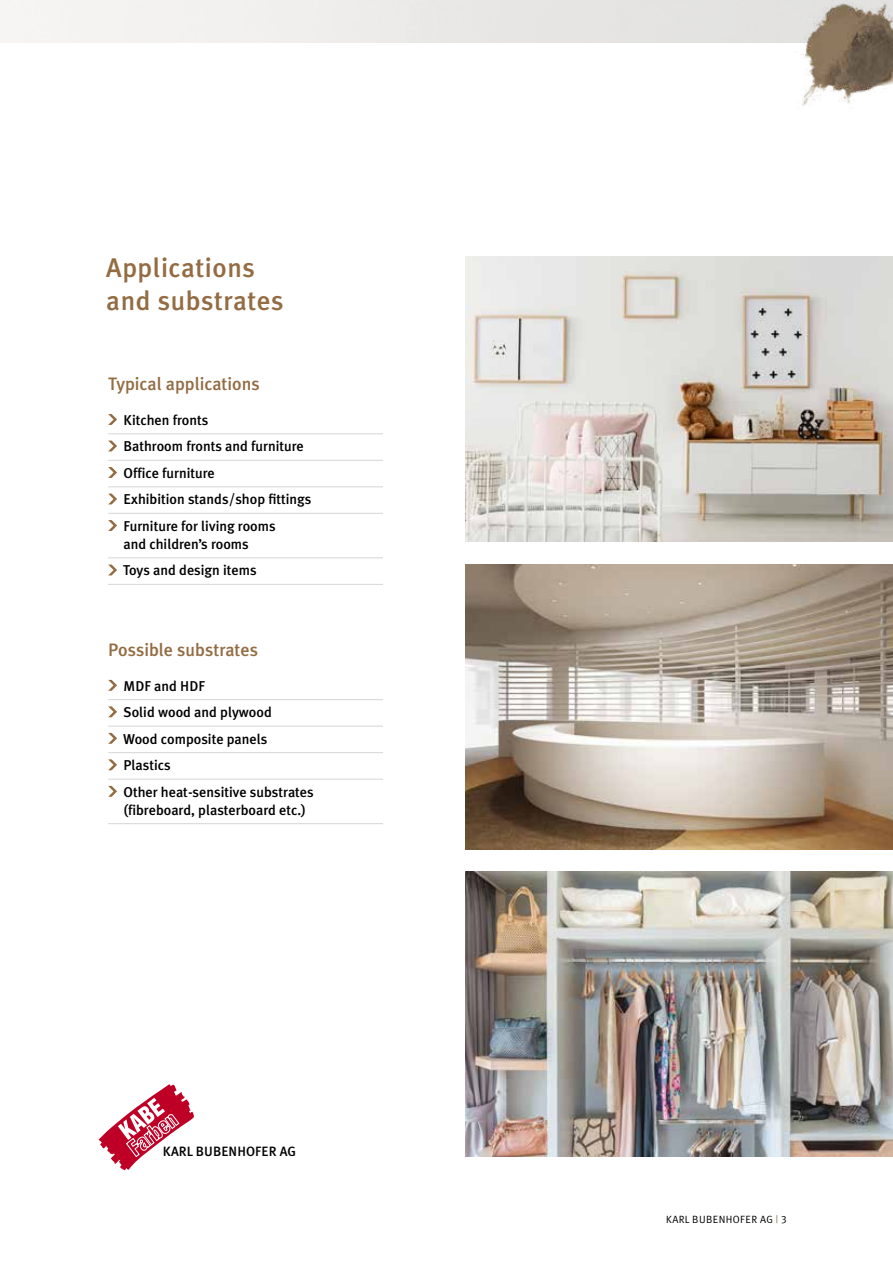
<style>
.page{position:relative;width:893px;height:1263px;background:#fff}
.page>*{position:absolute;margin:0;border:0;box-sizing:border-box;transform-origin:0 0}
.t1{font:500 27px/32.4px "Meta Plus";letter-spacing:.02em;color:#936c43}
.t2{font:500 18px "Meta Plus";color:#936c43}
.t3{font:500 14.25px/26.5px "Meta Plus";color:#000}
.t4{font:500 13.5px "Meta Plus";letter-spacing:.005em;color:#000}
.t5{font:10.5px "Meta Plus Normal";letter-spacing:.04em;color:#000}
.s1{color:#936c43}
.s2{font-family:"Meta Plus Normal Caps"}
</style>
<div class="page">
<img style="left:466px;top:256px;width:427px;height:286px">
<svg style="left:99px;top:1084px;width:95px;height:86px"></svg>
<hr style="left:108px;top:433px;width:275px;height:1px;background:#d6d6d6">
<hr style="left:108px;top:460px;width:275px;height:1px;background:#d6d6d6">
<hr style="left:108px;top:486px;width:275px;height:1px;background:#d6d6d6">
<hr style="left:108px;top:513px;width:275px;height:1px;background:#d6d6d6">
<hr style="left:108px;top:557px;width:275px;height:1px;background:#d6d6d6">
<hr style="left:108px;top:584px;width:275px;height:1px;background:#d6d6d6">
<hr style="left:108px;top:699px;width:275px;height:1px;background:#d6d6d6">
<hr style="left:108px;top:726px;width:275px;height:1px;background:#d6d6d6">
<hr style="left:108px;top:752px;width:275px;height:1px;background:#d6d6d6">
<hr style="left:108px;top:779px;width:275px;height:1px;background:#d6d6d6">
<hr style="left:108px;top:823px;width:275px;height:1px;background:#d6d6d6">
<svg style="left:108px;top:414px;width:9px;height:11px"></svg>
<svg style="left:108px;top:441px;width:9px;height:10px"></svg>
<svg style="left:108px;top:467px;width:9px;height:11px"></svg>
<svg style="left:108px;top:494px;width:9px;height:10px"></svg>
<svg style="left:108px;top:520px;width:9px;height:11px"></svg>
<svg style="left:108px;top:565px;width:9px;height:10px"></svg>
<svg style="left:108px;top:680px;width:9px;height:11px"></svg>
<svg style="left:108px;top:706px;width:9px;height:11px"></svg>
<svg style="left:108px;top:733px;width:9px;height:11px"></svg>
<svg style="left:108px;top:759px;width:9px;height:11px"></svg>
<svg style="left:108px;top:786px;width:9px;height:11px"></svg>
<img style="left:779px;top:0;width:114px;height:107px">
<img style="left:466px;top:564px;width:427px;height:286px">
<img style="left:466px;top:871px;width:427px;height:286px">
<h1 class="t1" style="left:106px;top:252px;width:179px">Applications and substrates</h1>
<p class="t2" style="left:108px;top:373px;width:153px">Typical applications</p>
<p class="t3" style="left:124px;top:407px;width:189px">Kitchen fronts<br>Bathroom fronts and furniture<br>Office furniture<br>Exhibition stands/shop fittings<br>Furniture for living rooms</p>
<p class="t3" style="left:123px;top:531px;width:135px">and children’s rooms<br>Toys and design items</p>
<p class="t2" style="left:108px;top:639px;width:151px">Possible substrates</p>
<p class="t3" style="left:123px;top:672px;width:192px">MDF and HDF<br>Solid wood and plywood<br>Wood composite panels<br>Plastics<br>Other heat-sensitive substrates</p>
<p class="t3" style="left:123px;top:796px;width:184px">(fibreboard, plasterboard etc.)</p>
<p class="t4" style="left:163px;top:1144px;width:135px">KARL BUBENHOFER AG</p>
<p class="t5" style="left:666px;top:1213px;width:122px">KARL BUBENHOFER AG <span class="s1">|</span> <span class="s2">3</span></p>
</div>
